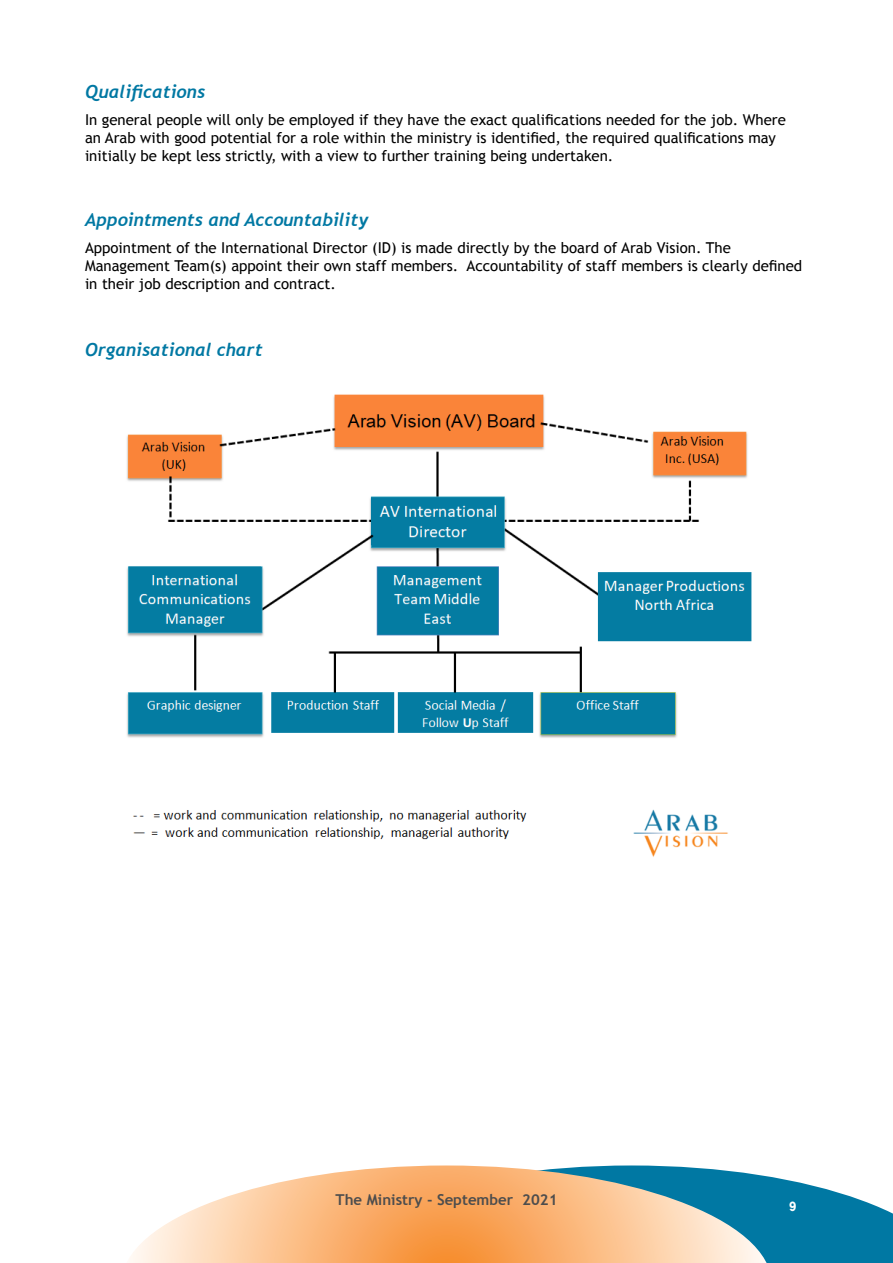
<style>
.page{position:relative;width:893px;height:1263px;background:#fff}
.page>*{position:absolute;margin:0;border:0;box-sizing:border-box;transform-origin:0 0}
.t1{font:700 19.5px "Win Soft Pro";color:#fff}
.t2{font:italic 700 18px "Trebuchet";color:#0078a3}
.t3{font:15px/18px "Trebuchet MS";color:#000}
.t4{font:700 15px "Trebuchet MS";color:#4d4d4d}
</style>
<div class="page">
<svg style="left:772px;top:1177px;width:121px;height:86px;fill:#0078a3"></svg>
<svg style="left:130px;top:1165px;width:642px;height:98px;background:#debe99"></svg>
<img style="left:127px;top:394px;width:625px;height:463px">
<p class="t2" style="left:85px;top:81px;width:122px">Qualifications</p>
<p class="t3" style="left:85px;top:111px;width:702px">In general people will only be employed if they have the exact qualifications needed for the job. Where an Arab with good potential for a role within the ministry is identified, the required qualifications may initially be kept less strictly, with a view to further training being undertaken.</p>
<p class="t2" style="left:85px;top:209px;width:285px">Appointments and Accountability</p>
<p class="t3" style="left:85px;top:238px;width:719px">Appointment of the International Director (ID) is made directly by the board of Arab Vision. The<br>Management Team(s) appoint their own staff members. Accountability of staff members is clearly defined in their job description and contract.</p>
<p class="t2" style="left:85px;top:339px;width:179px">Organisational chart</p>
<p class="t4" style="left:335px;top:1190px;width:223px">The Ministry - September 2021</p>
<h1 class="t1" style="left:789px;top:1192px;width:9px">9</h1>
</div>
